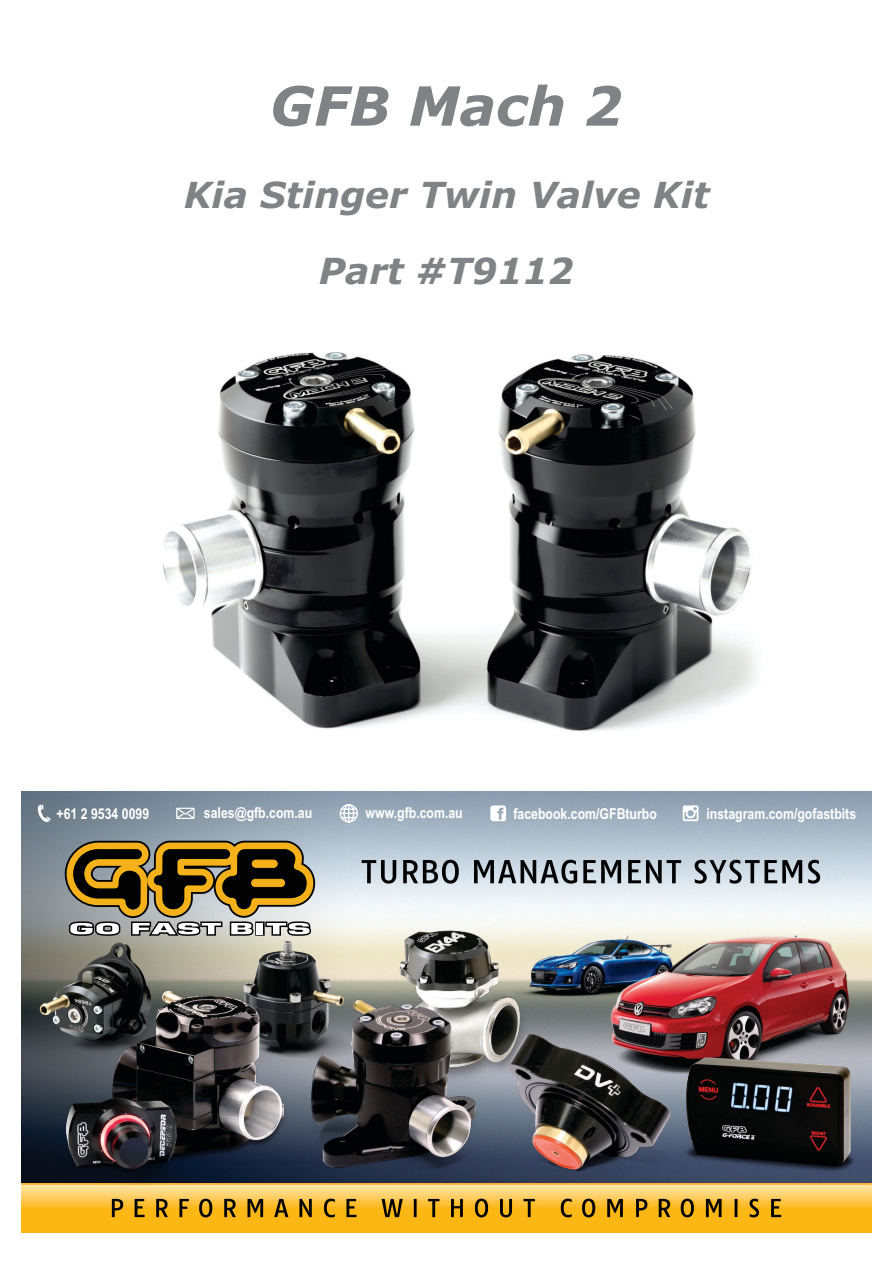
<style>
.page{position:relative;width:893px;height:1263px;background:#fff}
.page>*{position:absolute;margin:0;border:0;box-sizing:border-box;transform-origin:0 0}
.t1{font:italic 700 54px "Verdana";color:#808285}
.t2{font:italic 700 36px/75.8px "Verdana";color:#808285;text-align:center}
.t3{font:700 15px "Arial Narrow";color:#fff}
</style>
<div class="page">
<img style="left:21px;top:791px;width:851px;height:392px">
<svg style="left:63px;top:839px;width:254px;height:98px;background:#84744c"></svg>
<svg style="left:362px;top:860px;width:458px;height:24px;background:#889197"></svg>
<svg style="left:21px;top:1185px;width:851px;height:47px;background:#fcc33d"></svg>
<hr style="left:21px;top:1183px;width:851px;height:2px;background:#faa51a">
<svg style="left:113px;top:1200px;width:669px;height:18px"></svg>
<svg style="left:112px;top:1199px;width:669px;height:18px;background:#bd8c18"></svg>
<img style="left:238px;top:939px;width:121px;height:47px">
<img style="left:374px;top:924px;width:163px;height:174px">
<img style="left:35px;top:937px;width:122px;height:116px">
<img style="left:252px;top:976px;width:230px;height:229px">
<img style="left:505px;top:1032px;width:170px;height:144px">
<img style="left:111px;top:986px;width:202px;height:185px">
<img style="left:56px;top:1093px;width:134px;height:93px">
<img style="left:667px;top:1042px;width:202px;height:137px">
<svg style="left:38px;top:805px;width:13px;height:17px"></svg>
<svg style="left:339px;top:803px;width:20px;height:20px"></svg>
<svg style="left:175px;top:807px;width:20px;height:12px"></svg>
<svg style="left:490px;top:805px;width:16px;height:16px"></svg>
<svg style="left:683px;top:805px;width:15px;height:16px"></svg>
<img style="left:162px;top:352px;width:595px;height:379px">
<h1 class="t1" style="left:270px;top:84px;width:354px">GFB Mach 2</h1>
<h2 class="t2" style="left:184px;top:160px;width:527px">Kia Stinger Twin Valve Kit<br>Part #T9112</h2>
<p class="t3" style="left:57px;top:808px;width:94px">+61 2 9534 0099</p>
<p class="t3" style="left:204px;top:807px;width:110px">sales@gfb.com.au</p>
<p class="t3" style="left:366px;top:807px;width:99px">www.gfb.com.au</p>
<p class="t3" style="left:513px;top:808px;width:145px">facebook.com/GFBturbo</p>
<p class="t3" style="left:706px;top:807px;width:151px">instagram.com/gofastbits</p>
</div>
